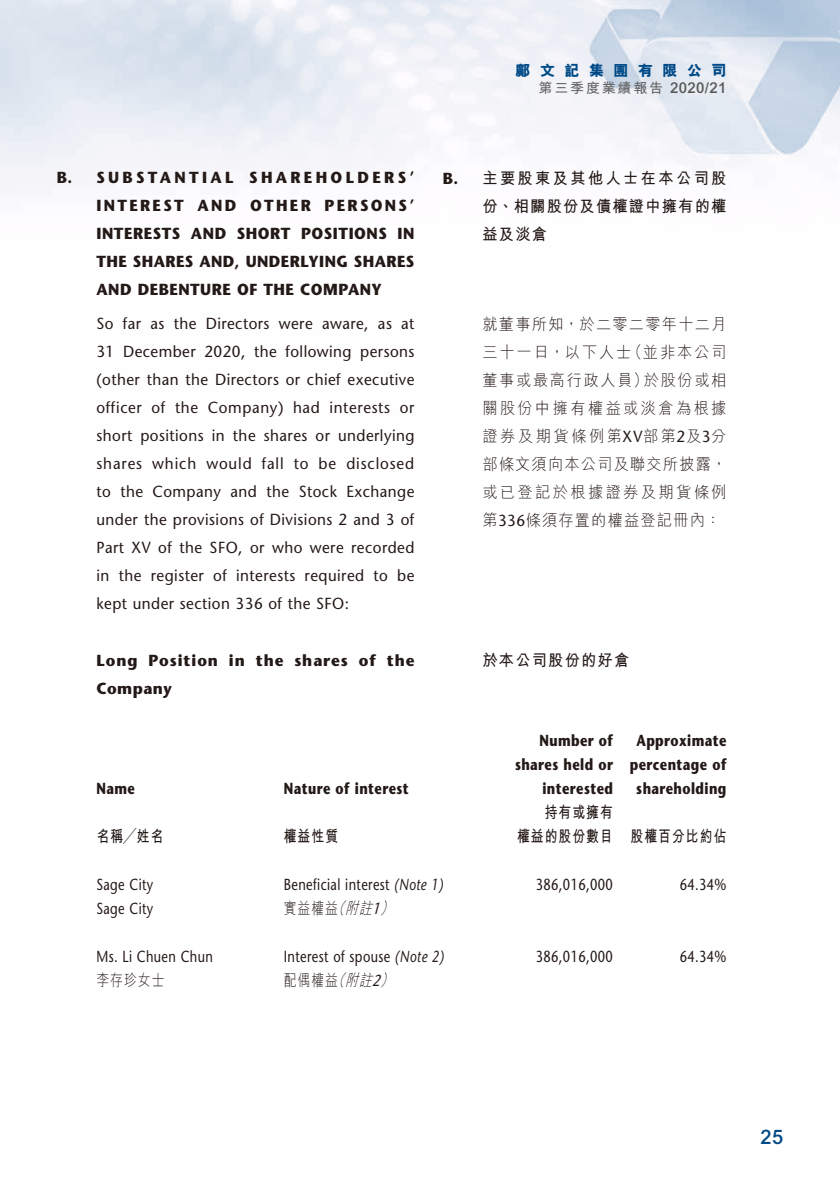
<style>
.page{position:relative;width:840px;height:1191px;background:#fff}
.page>*{position:absolute;margin:0;border:0;box-sizing:border-box;transform-origin:0 0}
.t1{font:500 20px "Arial MT Std";color:#004a87}
._00_txt_E{font:500 16px/28px "Stone Sans Std";letter-spacing:.03em;color:#231916;text-align:justify;scale:.95 1}
._02_H2_E{font:700 16px/28px "Stone Sans Std";letter-spacing:.025em;color:#231916;text-align:justify;scale:.95 1}
._00_txt_C{font:300 16px/28px "M Hei HK";letter-spacing:.08em;color:#231916;text-align:justify;scale:.95 1}
._50_Table_txt{font:500 16px "Stone Sans Std";letter-spacing:.03em;color:#231916;scale:.8 1}
._50_Table_txt-2{font:700 16px/24px "Stone Sans Std";letter-spacing:.03em;color:#231916;text-align:right;scale:.8 1}
._00_txt_E-2{font:700 16px/28px "Stone Sans Std";letter-spacing:.06em;color:#231916;scale:.95 1}
._02_H2_C{font:700 16px/28px "M Hei HK";letter-spacing:.08em;color:#231916;text-align:justify;scale:.95 1}
._50_Table_txt-3{font:700 16px "M Hei HK";letter-spacing:.08em;color:#231916;scale:.8 1}
._50_Table_txt-4{font:300 16px "M Hei HK";letter-spacing:.08em;color:#231916;scale:.8 1}
._00_txt_C-2{font:700 16px "M Hei HK";letter-spacing:.08em;color:#231916;scale:.95 1}
.t2{font:800 15px "M Hei HK";letter-spacing:.63em;color:#004a87}
.t3{font:700 14px "M Hei HK";letter-spacing:.13em;color:#666565}
.s1{font-family:"Arial MT Std";font-weight:500;font-size:15px;color:#595857}
.s2{font-family:"Stone Sans Std"}
.s3{font-family:"Stone Sans Std";font-weight:500}
.s4{font-style:italic}
.s5{font-family:"Stone Sans Std";font-weight:500;font-style:italic}
</style>
<div class="page">
<img style="left:0;top:0;width:839px;height:173px">
<p class="t2" style="left:515px;top:60px;width:212px">鄺文記集團有限公司</p>
<p class="t3" style="left:538px;top:77px;width:189px">第三季度業績報告 <span class="s1">2020/21</span></p>
<p class="_02_H2_E" style="left:96px;top:164px;width:336px;text-indent:-40px">B. SUBSTANTIAL SHAREHOLDERS’ INTEREST AND OTHER PERSONS’ INTERESTS AND SHORT POSITIONS IN THE SHARES AND, UNDERLYING SHARES AND DEBENTURE OF THE COMPANY</p>
<p class="_00_txt_E" style="left:96px;top:309px;width:336px">So far as the Directors were aware, as at 31 December 2020, the following persons (other than the Directors or chief executive officer of the Company) had interests or short positions in the shares or underlying shares which would fall to be disclosed to the Company and the Stock Exchange under the provisions of Divisions 2 and 3 of Part XV of the SFO, or who were recorded in the register of interests required to be kept under section 336 of the SFO:</p>
<p class="_00_txt_E-2" style="left:96px;top:646px;width:336px">Long Position in the shares of the<br>Company</p>
<p class="_50_Table_txt-2" style="left:96px;top:776px;width:49px">Name</p>
<p class="_50_Table_txt-2" style="left:283px;top:776px;width:157px">Nature of interest</p>
<p class="_50_Table_txt-3" style="left:96px;top:824px;width:85px">名稱╱姓名</p>
<p class="_50_Table_txt-3" style="left:283px;top:824px;width:69px">權益性質</p>
<p class="_02_H2_C" style="left:482px;top:163px;width:258px;text-indent:-40px"><span class="s2">B.</span> 主要股東及其他人士在本公司股份、相關股份及債權證中擁有的權益及淡倉</p>
<p class="_00_txt_C" style="left:482px;top:310px;width:258px">就董事所知，於二零二零年十二月三十一日，以下人士（並非本公司董事或最高行政人員）於股份或相關股份中擁有權益或淡倉為根據證券及期貨條例第<span class="s3">XV</span>部第<span class="s3">2</span>及<span class="s3">3</span>分部條文須向本公司及聯交所披露，或已登記於根據證券及期貨條例第<span class="s3">336</span>條須存置的權益登記冊內：</p>
<p class="_00_txt_C-2" style="left:482px;top:649px;width:156px">於本公司股份的好倉</p>
<p class="_50_Table_txt-2" style="left:514px;top:728px;width:124px">Number of shares held or interested</p>
<p class="_50_Table_txt-2" style="left:629px;top:728px;width:122px;text-align:center">Approximate percentage of shareholding</p>
<p class="_50_Table_txt-3" style="left:544px;top:800px;width:87px">持有或擁有</p>
<p class="_50_Table_txt-3" style="left:516px;top:824px;width:121px">權益的股份數目</p>
<p class="_50_Table_txt-3" style="left:630px;top:824px;width:121px">股權百分比約佔</p>
<p class="_50_Table_txt" style="left:96px;top:875px;width:72px">Sage City</p>
<p class="_50_Table_txt" style="left:283px;top:875px;width:201px">Beneficial interest <span class="s4">(Note 1)</span></p>
<p class="_50_Table_txt" style="left:535px;top:875px;width:98px">386,016,000</p>
<p class="_50_Table_txt" style="left:679px;top:875px;width:60px">64.34%</p>
<p class="_50_Table_txt" style="left:96px;top:899px;width:72px">Sage City</p>
<p class="_50_Table_txt-4" style="left:283px;top:897px;width:145px">實益權益<span class="s4">（附註</span><span class="s5">1</span><span class="s4">）</span></p>
<p class="_50_Table_txt" style="left:96px;top:947px;width:147px">Ms. Li Chuen Chun</p>
<p class="_50_Table_txt" style="left:283px;top:947px;width:202px">Interest of spouse <span class="s4">(Note 2)</span></p>
<p class="_50_Table_txt" style="left:535px;top:947px;width:98px">386,016,000</p>
<p class="_50_Table_txt" style="left:679px;top:947px;width:60px">64.34%</p>
<p class="_50_Table_txt-4" style="left:96px;top:969px;width:87px">李存珍女士</p>
<p class="_50_Table_txt-4" style="left:283px;top:969px;width:145px">配偶權益<span class="s4">（附註</span><span class="s5">2</span><span class="s4">）</span></p>
<p class="t1" style="left:760px;top:1125px;width:24px">25</p>
</div>
